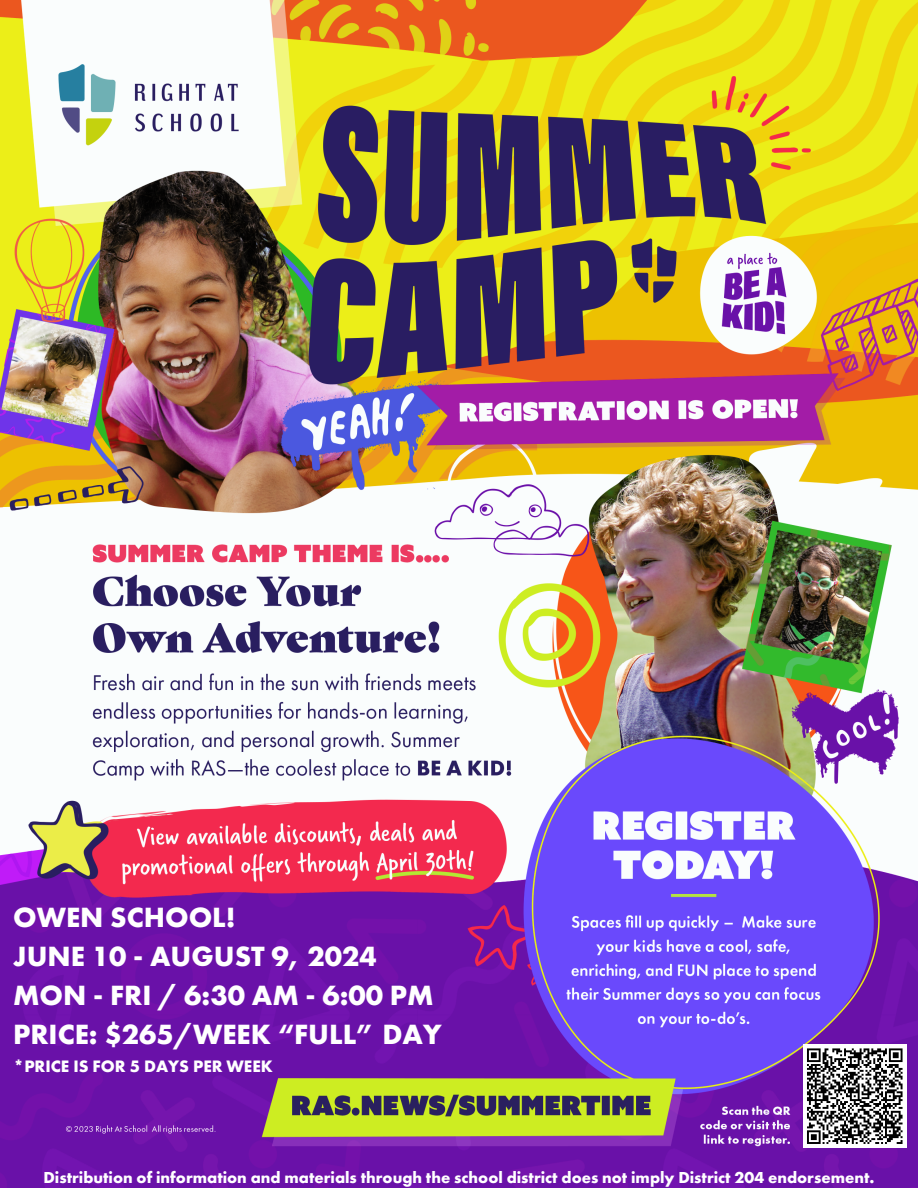
<style>
.page{position:relative;width:918px;height:1188px;background:#fff}
.page>*{position:absolute;margin:0;border:0;box-sizing:border-box;transform-origin:0 0}
.t1{font:700 28.95px/39.2px "Futura PT";color:#fff}
.t2{font:700 17.25px "Futura PT";color:#fff}
.t3{font:700 16.5px "Futura PT";color:#fff}
</style>
<div class="page">
<img style="left:0;top:0;width:918px;height:1188px">
<div style="left:803px;top:1045px;width:103px;height:103px;background:#fff"></div>
<svg style="left:807px;top:1048px;width:96px;height:96px"></svg>
<h1 class="t1" style="left:13px;top:897px;width:430px">OWEN SCHOOL!<br>JUNE 10 - AUGUST 9, 2024<br>MON - FRI / 6:30 AM - 6:00 PM<br>PRICE: $265/WEEK “FULL” DAY</h1>
<h1 class="t2" style="left:13px;top:1055px;width:261px">*PRICE IS FOR 5 DAYS PER WEEK</h1>
<p class="t3" style="left:44px;top:1167px;width:832px">Distribution of information and materials through the school district does not imply District 204 endorsement.</p>
</div>
